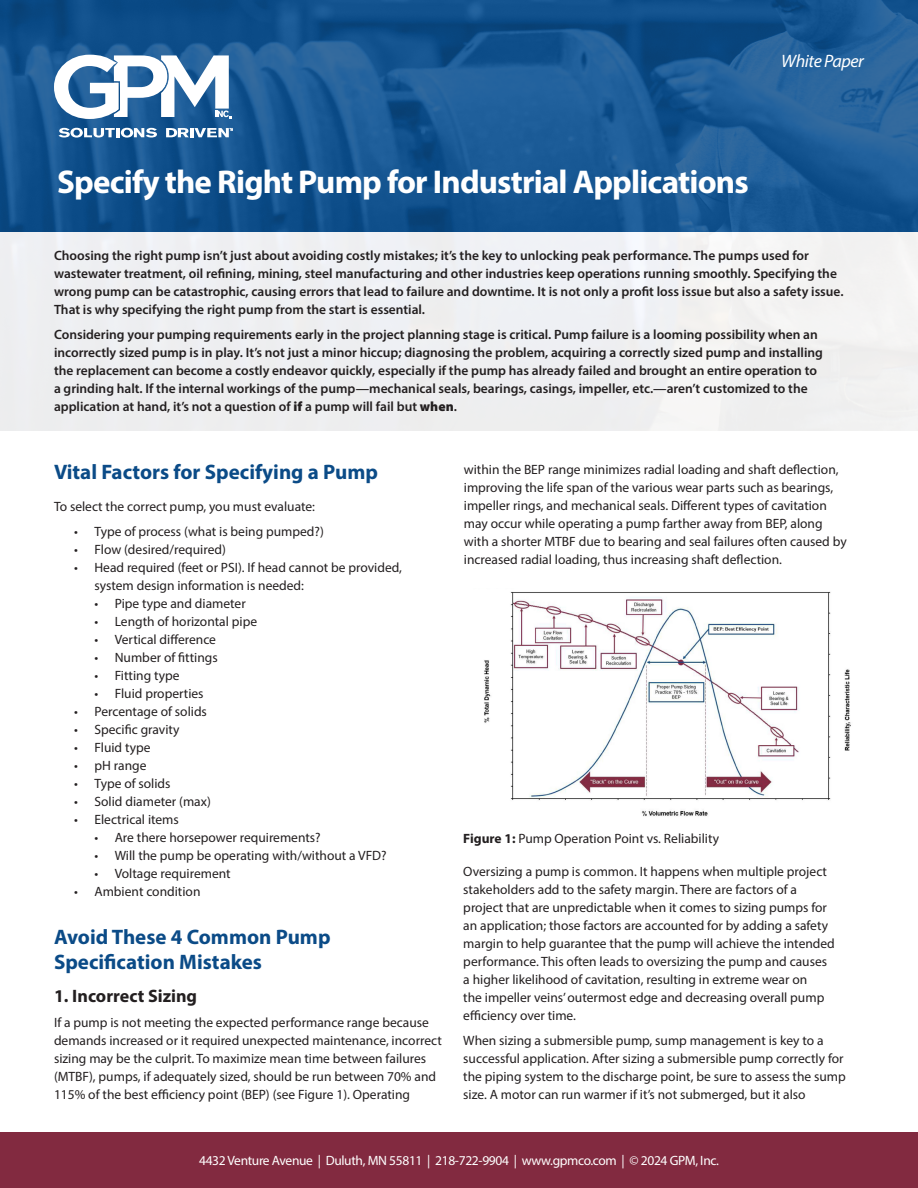
<style>
.page{position:relative;width:918px;height:1188px;background:#fff}
.page>*{position:absolute;margin:0;border:0;box-sizing:border-box;transform-origin:0 0}
.t1{font:700 33px "Myriad Pro";letter-spacing:-.025em;color:#fff}
.t2{font:700 21px/25.2px "Myriad Pro";color:#0b4b87}
.t3{font:700 18px "Myriad Pro";color:#231f20}
.t4{font:italic 18px "Myriad Pro";letter-spacing:-.025em;color:#fff}
.Body_text{font:13.5px/18px "Myriad Pro";color:#231f20}
.Body_text-2{font:600 13.5px/18px "Myriad Pro";color:#231f20}
.t5{font:13.5px "Myriad Pro";letter-spacing:-.025em;color:#fff}
.s1{font-weight:900}
.s2{font-weight:700}
</style>
<div class="page">
<img style="left:0;top:0;width:918px;height:232px">
<div style="left:0;top:232px;width:918px;height:199px;background:#eeeff1"></div>
<div style="left:0;top:1132px;width:918px;height:56px;background:#822a40"></div>
<svg style="left:54px;top:55px;width:178px;height:64px"></svg>
<svg style="left:59px;top:128px;width:98px;height:10px"></svg>
<svg style="left:166px;top:128px;width:67px;height:9px"></svg>
<img style="left:484px;top:591px;width:367px;height:226px">
<p class="t4" style="left:781px;top:50px;width:84px">White Paper</p>
<p class="t1" style="left:57px;top:160px;width:693px">Specify the Right Pump for Industrial Applications</p>
<p class="Body_text-2" style="left:54px;top:247px;width:791px">Choosing the right pump isn’t just about avoiding costly mistakes; it’s the key to unlocking peak performance. The pumps used for wastewater treatment, oil refining, mining, steel manufacturing and other industries keep operations running smoothly. Specifying the wrong pump can be catastrophic, causing errors that lead to failure and downtime. It is not only a profit loss issue but also a safety issue.<br>That is why specifying the right pump from the start is essential.</p>
<p class="Body_text-2" style="left:54px;top:325px;width:770px">Considering your pumping requirements early in the project planning stage is critical. Pump failure is a looming possibility when an incorrectly sized pump is in play. It’s not just a minor hiccup; diagnosing the problem, acquiring a correctly sized pump and installing the replacement can become a costly endeavor quickly, especially if the pump has already failed and brought an entire operation to a grinding halt. If the internal workings of the pump—mechanical seals, bearings, casings, impeller, etc.—aren’t customized to the application at hand, it’s not a question of <span class="s1">if</span> a pump will fail but <span class="s1">when</span>.</p>
<h2 class="t2" style="left:54px;top:459px;width:326px">Vital Factors for Specifying a Pump</h2>
<p class="Body_text" style="left:54px;top:497px;width:263px">To select the correct pump, you must evaluate:</p>
<p class="Body_text" style="left:74px;top:522px;width:251px">• Type of process (what is being pumped?)</p>
<p class="Body_text" style="left:74px;top:540px;width:153px">• Flow (desired/required)</p>
<p class="Body_text" style="left:94px;top:558px;width:309px;text-indent:-20px">• Head required (feet or PSI). If head cannot be provided, system design information is needed:</p>
<p class="Body_text" style="left:94px;top:594px;width:153px">• Pipe type and diameter</p>
<p class="Body_text" style="left:94px;top:612px;width:164px">• Length of horizontal pipe</p>
<p class="Body_text" style="left:94px;top:630px;width:123px">• Vertical difference</p>
<p class="Body_text" style="left:94px;top:648px;width:125px">• Number of fittings</p>
<p class="Body_text" style="left:94px;top:666px;width:87px">• Fitting type</p>
<p class="Body_text" style="left:94px;top:684px;width:111px">• Fluid properties</p>
<p class="Body_text" style="left:74px;top:702px;width:134px">• Percentage of solids</p>
<p class="Body_text" style="left:74px;top:720px;width:107px">• Specific gravity</p>
<p class="Body_text" style="left:74px;top:738px;width:78px">• Fluid type</p>
<p class="Body_text" style="left:74px;top:756px;width:74px">• pH range</p>
<p class="Body_text" style="left:74px;top:774px;width:98px">• Type of solids</p>
<p class="Body_text" style="left:74px;top:792px;width:138px">• Solid diameter (max)</p>
<p class="Body_text" style="left:74px;top:810px;width:106px">• Electrical items</p>
<p class="Body_text" style="left:94px;top:828px;width:228px">• Are there horsepower requirements?</p>
<p class="Body_text" style="left:94px;top:846px;width:294px">• Will the pump be operating with/without a VFD?</p>
<p class="Body_text" style="left:94px;top:864px;width:138px">• Voltage requirement</p>
<p class="Body_text" style="left:74px;top:882px;width:128px">• Ambient condition</p>
<h2 class="t2" style="left:54px;top:924px;width:278px">Avoid These 4 Common Pump<br>Specification Mistakes</h2>
<h3 class="t3" style="left:54px;top:984px;width:145px">1. Incorrect Sizing</h3>
<p class="Body_text" style="left:54px;top:1013px;width:389px">If a pump is not meeting the expected performance range because demands increased or it required unexpected maintenance, incorrect sizing may be the culprit. To maximize mean time between failures (MTBF), pumps, if adequately sized, should be run between 70% and 115% of the best efficiency point (BEP) (see Figure 1). Operating</p>
<p class="Body_text" style="left:464px;top:460px;width:384px">within the BEP range minimizes radial loading and shaft deflection, improving the life span of the various wear parts such as bearings, impeller rings, and mechanical seals. Different types of cavitation may occur while operating a pump farther away from BEP, along with a shorter MTBF due to bearing and seal failures often caused by increased radial loading, thus increasing shaft deflection.</p>
<p class="Body_text" style="left:463px;top:829px;width:257px"><span class="s2">Figure 1:</span> Pump Operation Point vs. Reliability</p>
<p class="Body_text" style="left:463px;top:863px;width:373px">Oversizing a pump is common. It happens when multiple project stakeholders add to the safety margin. There are factors of a project that are unpredictable when it comes to sizing pumps for an application; those factors are accounted for by adding a safety margin to help guarantee that the pump will achieve the intended performance. This often leads to oversizing the pump and causes a higher likelihood of cavitation, resulting in extreme wear on<br>the impeller veins’ outermost edge and decreasing overall pump efficiency over time.</p>
<p class="Body_text" style="left:463px;top:1031px;width:384px">When sizing a submersible pump, sump management is key to a successful application. After sizing a submersible pump correctly for the piping system to the discharge point, be sure to assess the sump size. A motor can run warmer if it’s not submerged, but it also</p>
<p class="t5" style="left:199px;top:1152px;width:521px">4432 Venture Avenue | Duluth, MN 55811 | 218-722-9904 | www.gpmco.com | © 2024 GPM, Inc.</p>
</div>
